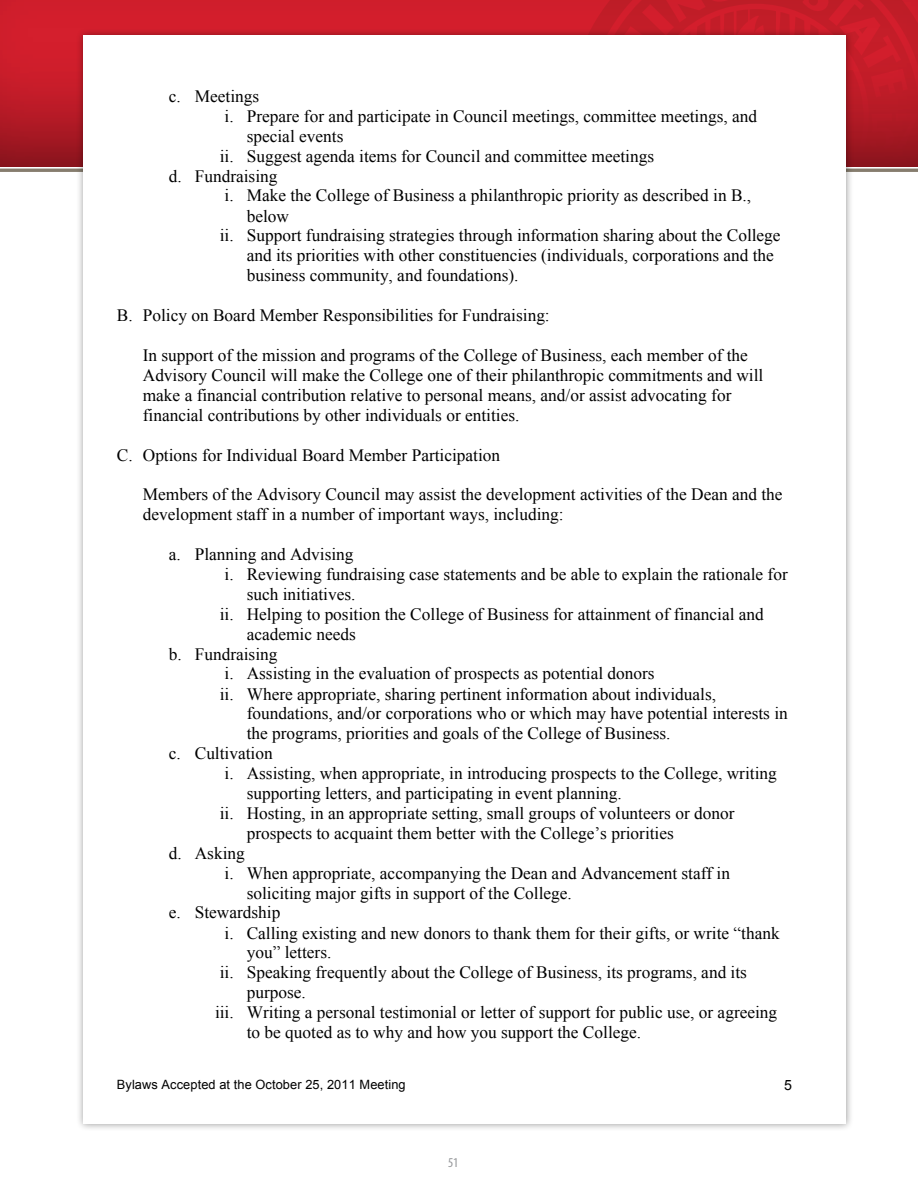
<style>
.page{position:relative;width:918px;height:1188px;background:#fff}
.page>*{position:absolute;margin:0;border:0;box-sizing:border-box;transform-origin:0 0}
.t1{font:17.25px/20px "Times New Roman";color:#000}
.t2{font:14.25px "Arial";color:#000}
.t3{font:condensed 13.5px "Myriad Pro";color:#939598}
.t4{font:12.75px "Arial";letter-spacing:.01em;color:#000}
</style>
<div class="page">
<div style="left:0;top:0;width:918px;height:168px;background:#000;opacity:.6"></div>
<svg style="left:569px;top:0;width:349px;height:169px;background:#bf1d28"></svg>
<hr style="left:0;top:169px;width:918px;height:3px;background:#867d6e">
<div style="left:76px;top:28px;width:777px;height:1104px;background:#000;opacity:.39"></div>
<div style="left:84px;top:36px;width:762px;height:1088px;background:#fff"></div>
<p class="t1" style="left:169px;top:86px;width:92px">c. Meetings</p>
<p class="t1" style="left:225px;top:106px;width:534px">i. Prepare for and participate in Council meetings, committee meetings, and</p>
<p class="t1" style="left:247px;top:126px;width:98px">special events</p>
<p class="t1" style="left:220px;top:146px;width:436px">ii. Suggest agenda items for Council and committee meetings</p>
<p class="t1" style="left:169px;top:166px;width:110px">d. Fundraising</p>
<p class="t1" style="left:225px;top:185px;width:528px">i. Make the College of Business a philanthropic priority as described in B.,</p>
<p class="t1" style="left:247px;top:206px;width:44px">below</p>
<p class="t1" style="left:220px;top:225px;width:562px">ii. Support fundraising strategies through information sharing about the College</p>
<p class="t1" style="left:247px;top:245px;width:529px">and its priorities with other constituencies (individuals, corporations and the</p>
<p class="t1" style="left:247px;top:265px;width:273px">business community, and foundations).</p>
<p class="t1" style="left:117px;top:305px;width:434px">B. Policy on Board Member Responsibilities for Fundraising:</p>
<p class="t1" style="left:143px;top:345px;width:622px">In support of the mission and programs of the College of Business, each member of the Advisory Council will make the College one of their philanthropic commitments and will make a financial contribution relative to personal means, and/or assist advocating for financial contributions by other individuals or entities.</p>
<p class="t1" style="left:117px;top:445px;width:385px">C. Options for Individual Board Member Participation</p>
<p class="t1" style="left:143px;top:484px;width:641px">Members of the Advisory Council may assist the development activities of the Dean and the development staff in a number of important ways, including:</p>
<p class="t1" style="left:169px;top:544px;width:186px">a. Planning and Advising</p>
<p class="t1" style="left:225px;top:564px;width:565px">i. Reviewing fundraising case statements and be able to explain the rationale for</p>
<p class="t1" style="left:247px;top:584px;width:110px">such initiatives.</p>
<p class="t1" style="left:220px;top:604px;width:546px">ii. Helping to position the College of Business for attainment of financial and</p>
<p class="t1" style="left:247px;top:624px;width:111px">academic needs</p>
<p class="t1" style="left:169px;top:644px;width:110px">b. Fundraising</p>
<p class="t1" style="left:225px;top:663px;width:432px">i. Assisting in the evaluation of prospects as potential donors</p>
<p class="t1" style="left:220px;top:684px;width:498px">ii. Where appropriate, sharing pertinent information about individuals,</p>
<p class="t1" style="left:247px;top:703px;width:543px">foundations, and/or corporations who or which may have potential interests in</p>
<p class="t1" style="left:247px;top:723px;width:425px">the programs, priorities and goals of the College of Business.</p>
<p class="t1" style="left:169px;top:743px;width:105px">c. Cultivation</p>
<p class="t1" style="left:225px;top:763px;width:554px">i. Assisting, when appropriate, in introducing prospects to the College, writing</p>
<p class="t1" style="left:247px;top:783px;width:377px">supporting letters, and participating in event planning.</p>
<p class="t1" style="left:220px;top:803px;width:516px">ii. Hosting, in an appropriate setting, small groups of volunteers or donor</p>
<p class="t1" style="left:247px;top:823px;width:429px">prospects to acquaint them better with the College’s priorities</p>
<p class="t1" style="left:169px;top:843px;width:78px">d. Asking</p>
<p class="t1" style="left:225px;top:863px;width:507px">i. When appropriate, accompanying the Dean and Advancement staff in</p>
<p class="t1" style="left:247px;top:883px;width:327px">soliciting major gifts in support of the College.</p>
<p class="t1" style="left:169px;top:902px;width:113px">e. Stewardship</p>
<p class="t1" style="left:225px;top:923px;width:557px">i. Calling existing and new donors to thank them for their gifts, or write “thank</p>
<p class="t1" style="left:247px;top:942px;width:86px">you” letters.</p>
<p class="t1" style="left:220px;top:962px;width:529px">ii. Speaking frequently about the College of Business, its programs, and its</p>
<p class="t1" style="left:247px;top:982px;width:61px">purpose.</p>
<p class="t1" style="left:215px;top:1002px;width:564px">iii. Writing a personal testimonial or letter of support for public use, or agreeing</p>
<p class="t1" style="left:247px;top:1022px;width:396px">to be quoted as to why and how you support the College.</p>
<p class="t4" style="left:117px;top:1076px;width:290px">Bylaws Accepted at the October 25, 2011 Meeting</p>
<p class="t2" style="left:784px;top:1076px;width:9px">5</p>
<p class="t3" style="left:448px;top:1155px;width:12px">51</p>
</div>
